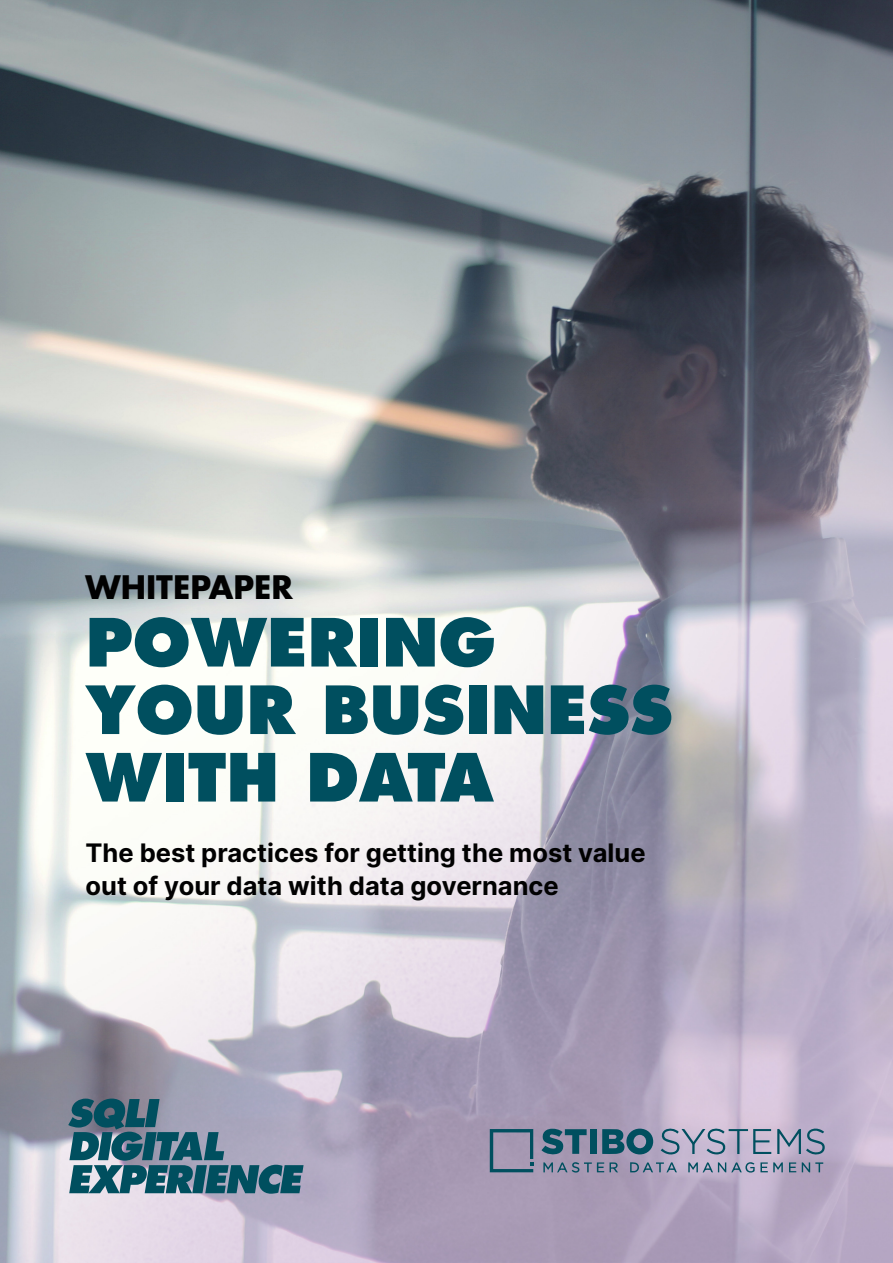
<style>
.page{position:relative;width:893px;height:1263px;background:#fff}
.page>*{position:absolute;margin:0;border:0;box-sizing:border-box;transform-origin:0 0}
.heading_3{font:800 64.5px/67.5px "Futura Std";color:#004f5f}
.heading_3-2{font:700 31.5px "Futura Std";color:#010101}
.t1{font:700 25.5px "Inter";color:#010101}
</style>
<div class="page">
<img style="left:0;top:0;width:893px;height:1263px">
<svg style="left:68px;top:1098px;width:236px;height:96px;background:#618193"></svg>
<svg style="left:602px;top:1128px;width:51px;height:26px"></svg>
<svg style="left:541px;top:1129px;width:46px;height:27px"></svg>
<div style="left:590px;top:1129px;width:7px;height:25px;background:#004f5f"></div>
<svg style="left:777px;top:1128px;width:48px;height:27px"></svg>
<svg style="left:661px;top:1127px;width:110px;height:28px;background:#a0a4ba"></svg>
<svg style="left:789px;top:1162px;width:7px;height:10px"></svg>
<svg style="left:688px;top:1162px;width:95px;height:11px"></svg>
<svg style="left:802px;top:1162px;width:21px;height:11px"></svg>
<svg style="left:543px;top:1162px;width:75px;height:11px"></svg>
<svg style="left:630px;top:1162px;width:47px;height:11px"></svg>
<svg style="left:490px;top:1129px;width:43px;height:43px;background:#7b859c"></svg>
<p class="heading_3-2" style="left:86px;top:566px;width:209px">WHITEPAPER</p>
<p class="heading_3" style="left:86px;top:609px;width:412px">POWERING</p>
<p class="heading_3" style="left:86px;top:676px;width:589px">YOUR BUSINESS<br>WITH DATA</p>
<p class="t1" style="left:86px;top:834px;width:562px">The best practices for getting the most value</p>
<p class="t1" style="left:86px;top:867px;width:475px">out of your data with data governance</p>
</div>
